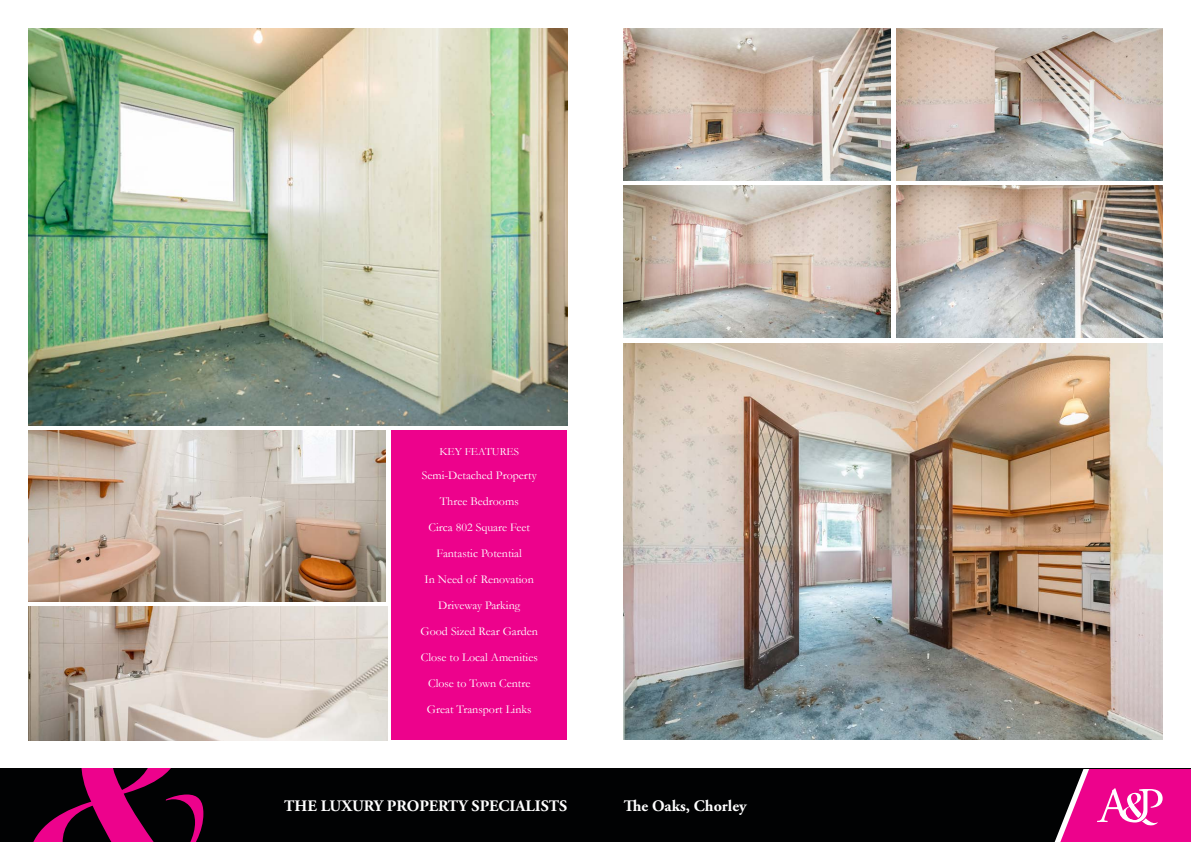
<style>
.page{position:relative;width:1191px;height:842px;background:#fff}
.page>*{position:absolute;margin:0;border:0;box-sizing:border-box;transform-origin:0 0}
.t1{font:700 16px "Adobe Garamond Pro";color:#fff}
.t2{font:12px "Garamond";color:#fff}
.t3{font:11px "Garamond";color:#fff}
</style>
<div class="page">
<div style="left:0;top:769px;width:1191px;height:73px;background:#010203"></div>
<svg style="left:33px;top:769px;width:171px;height:73px"></svg>
<svg style="left:1054px;top:769px;width:137px;height:73px;background:#d51e89"></svg>
<img style="left:28px;top:28px;width:539px;height:397px">
<img style="left:28px;top:431px;width:358px;height:170px">
<img style="left:28px;top:607px;width:359px;height:134px">
<div style="left:391px;top:431px;width:176px;height:309px;background:#ed028c"></div>
<img style="left:624px;top:343px;width:538px;height:397px">
<img style="left:896px;top:186px;width:266px;height:151px">
<img style="left:624px;top:186px;width:266px;height:151px">
<img style="left:896px;top:28px;width:266px;height:152px">
<img style="left:624px;top:28px;width:266px;height:152px">
<p class="t3" style="left:439px;top:444px;width:81px">KEY FEATURES</p>
<p class="t2" style="left:422px;top:467px;width:116px">Semi-Detached Property</p>
<p class="t2" style="left:440px;top:493px;width:80px">Three Bedrooms</p>
<p class="t2" style="left:428px;top:519px;width:103px">Circa 802 Square Feet</p>
<p class="t2" style="left:436px;top:545px;width:87px">Fantastic Potential</p>
<p class="t2" style="left:424px;top:571px;width:111px">In Need of Renovation</p>
<p class="t2" style="left:438px;top:597px;width:83px">Driveway Parking</p>
<p class="t2" style="left:420px;top:623px;width:119px">Good Sized Rear Garden</p>
<p class="t2" style="left:421px;top:649px;width:118px">Close to Local Amenities</p>
<p class="t2" style="left:428px;top:675px;width:104px">Close to Town Centre</p>
<p class="t2" style="left:427px;top:701px;width:106px">Great Transport Links</p>
<p class="t1" style="left:284px;top:797px;width:284px">THE LUXURY PROPERTY SPECIALISTS</p>
<p class="t1" style="left:624px;top:797px;width:124px">The Oaks, Chorley</p>
</div>
